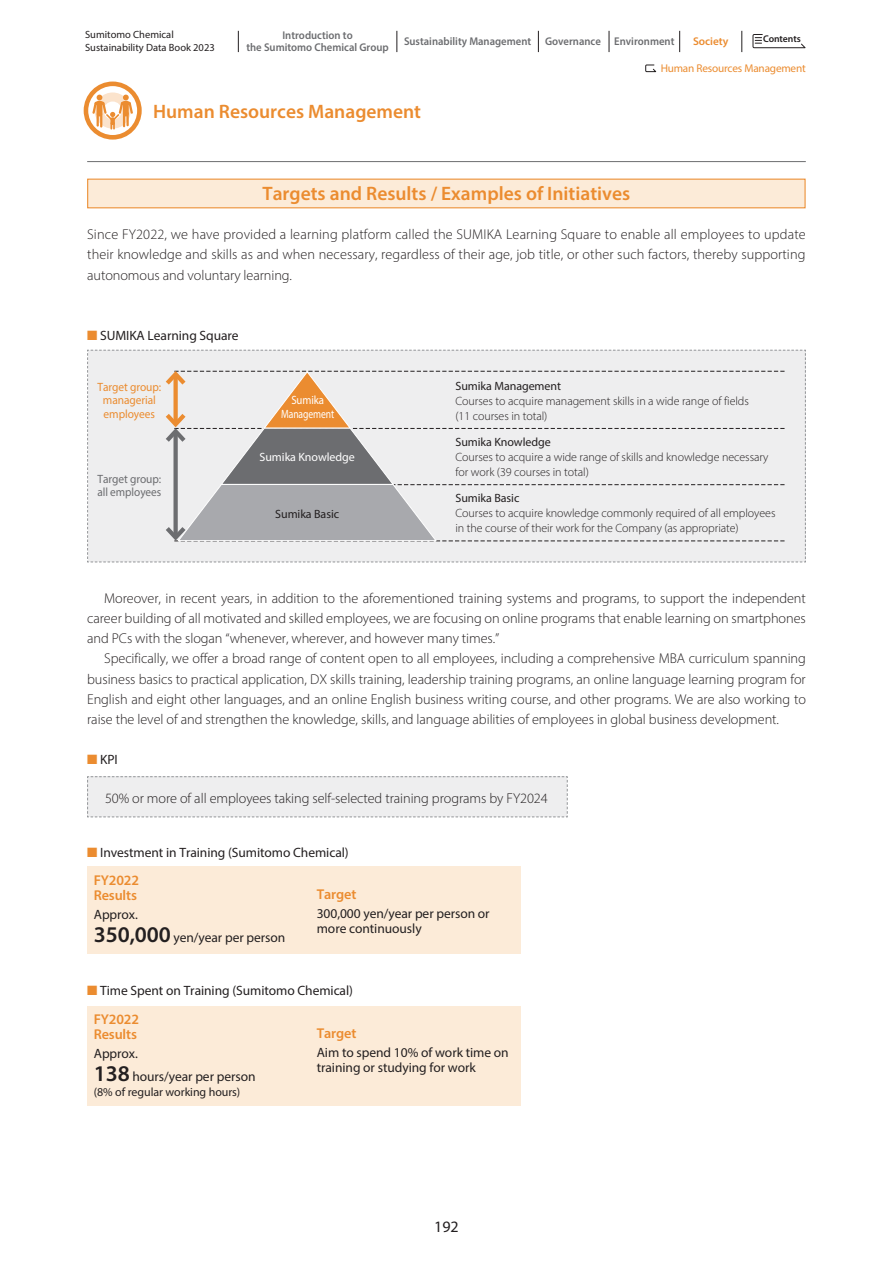
<style>
.page{position:relative;width:893px;height:1263px;background:#fff}
.page>*{position:absolute;margin:0;border:0;box-sizing:border-box;transform-origin:0 0}
.大見出しen{font:600 19.5px "Myriad Pro";color:#eb8c30}
.大タイトルen{font:600 19.5px "Myriad Pro";color:#eb8c30}
.t1{font:15.9px "Myriad Pro";color:#231f20}
.本文en{font:300 14.25px/20.2px "Myriad Pro";letter-spacing:-.005em;color:#231f20;text-align:justify}
.表組_L_en{font:300 14.25px "Myriad Pro";letter-spacing:-.005em;color:#231f20}
.大見出しen-2{font:600 14.25px "Myriad Pro";letter-spacing:-.01em;color:#eb8c30}
.表組_R_en{font:13.5px/15px "Myriad Pro";letter-spacing:-.005em;color:#231f20}
.チャートタイトルen{font:13.5px "Myriad Pro";letter-spacing:-.005em;color:#231f20}
.表組_L_en-2{font:300 12px/15px "Myriad Pro";letter-spacing:-.005em;color:#231f20}
.表組_L_en-3{font:12px "Myriad Pro";letter-spacing:-.005em;color:#231f20}
.表組_R_en-2{font:12px "Myriad Pro";letter-spacing:-.005em;color:#231f20}
.表組_R_en-3{font:12px/13.5px "Myriad Pro";letter-spacing:-.005em;color:#eb8c30;scale:.95 1}
.表組_R_en-4{font:12px/13.5px "Myriad Pro";letter-spacing:-.005em;color:#6c6d70;scale:.95 1}
.表組_R_en-5{font:12px/13.5px "Myriad Pro";letter-spacing:-.005em;color:#fff;text-align:center;scale:.9 1}
.表組_R_en-6{font:12px "Myriad Pro";letter-spacing:-.005em;color:#fff}
.t2{font:600 11.25px/12.8px "Myriad Pro";color:#6c6d70;text-align:center;scale:.95 1}
.インデックス_小en{font:11.25px "Myriad Pro";letter-spacing:-.02em;color:#eb8c30}
.t3{font:600 11.25px "Myriad Pro";color:#eb8c30}
.t4{font:10.5px/12.8px "Myriad Pro";color:#231f20}
.t5{font:600 9.75px "Myriad Pro";letter-spacing:-.01em;color:#231f20}
.s1{color:#eb8c30}
.s2{font-weight:600;font-size:22.5px}
</style>
<div class="page">
<svg style="left:87px;top:350px;width:719px;height:212px;background:#e0dede"></svg>
<svg style="left:87px;top:776px;width:481px;height:42px;background:#ebebec"></svg>
<div style="left:88px;top:179px;width:717px;height:29px;background:#fcebd8"></div>
<div style="left:87px;top:179px;width:719px;height:29px;border:1px solid #eb8c30"></div>
<div style="left:87px;top:867px;width:434px;height:87px;background:#fcebd8"></div>
<div style="left:87px;top:1006px;width:434px;height:100px;background:#fcebd8"></div>
<hr style="left:87px;top:161px;width:719px;height:1px;background:#6c6d70">
<svg style="left:84px;top:82px;width:58px;height:58px"></svg>
<div style="left:88px;top:86px;width:49px;height:49px;background:#fff;border-radius:50%"></div>
<svg style="left:95px;top:92px;width:36px;height:37px"></svg>
<svg style="left:92px;top:95px;width:41px;height:35px"></svg>
<svg style="left:397px;top:31px;width:1px;height:21px"></svg>
<svg style="left:238px;top:31px;width:1px;height:21px"></svg>
<svg style="left:538px;top:31px;width:1px;height:21px"></svg>
<svg style="left:679px;top:31px;width:1px;height:21px"></svg>
<svg style="left:609px;top:31px;width:1px;height:21px"></svg>
<svg style="left:742px;top:31px;width:1px;height:21px"></svg>
<svg style="left:752px;top:34px;width:54px;height:15px"></svg>
<svg style="left:645px;top:64px;width:12px;height:9px"></svg>
<p class="t2" style="left:246px;top:28px;width:151px">Introduction to<br>the Sumitomo Chemical Group</p>
<p class="t5" style="left:763px;top:33px;width:39px">Contents</p>
<p class="t4" style="left:85px;top:28px;width:131px">Sumitomo Chemical<br>Sustainability Data Book 2023</p>
<p class="t2" style="left:404px;top:35px;width:286px">Sustainability Management Governance Environment</p>
<p class="t3" style="left:693px;top:34px;width:37px">Society</p>
<p class="大タイトルen" style="left:153px;top:99px;width:270px">Human Resources Management</p>
<p class="大見出しen" style="left:262px;top:181px;width:369px">Targets and Results / Examples of Initiatives</p>
<p class="インデックス_小en" style="left:661px;top:61px;width:147px">Human Resources Management</p>
<p class="本文en" style="left:87px;top:224px;width:720px">Since FY2022, we have provided a learning platform called the SUMIKA Learning Square to enable all employees to update their knowledge and skills as and when necessary, regardless of their age, job title, or other such factors, thereby supporting autonomous and voluntary learning.</p>
<p class="チャートタイトルen" style="left:87px;top:327px;width:153px"><span class="s1">■</span> SUMIKA Learning Square</p>
<p class="表組_R_en-3" style="left:97px;top:380px;width:69px">Target group:</p>
<p class="表組_R_en-3" style="left:103px;top:393px;width:57px">managerial employees</p>
<p class="表組_R_en-4" style="left:97px;top:472px;width:69px">Target group: all employees</p>
<p class="表組_R_en-5" style="left:281px;top:393px;width:61px">Sumika<br>Management</p>
<p class="表組_R_en-6" style="left:260px;top:450px;width:97px">Sumika Knowledge</p>
<p class="表組_R_en-2" style="left:275px;top:506px;width:65px">Sumika Basic</p>
<p class="表組_L_en-3" style="left:455px;top:378px;width:107px">Sumika Management</p>
<p class="表組_L_en-2" style="left:455px;top:393px;width:295px">Courses to acquire management skills in a wide range of fields (11 courses in total)</p>
<p class="表組_L_en-3" style="left:455px;top:435px;width:97px">Sumika Knowledge</p>
<p class="表組_L_en-2" style="left:455px;top:450px;width:314px">Courses to acquire a wide range of skills and knowledge necessary for work (39 courses in total)</p>
<p class="表組_L_en-3" style="left:455px;top:491px;width:65px">Sumika Basic</p>
<p class="表組_L_en-2" style="left:455px;top:506px;width:321px">Courses to acquire knowledge commonly required of all employees in the course of their work for the Company (as appropriate)</p>
<p class="本文en" style="left:87px;top:588px;width:720px;text-indent:17px">Moreover, in recent years, in addition to the aforementioned training systems and programs, to support the independent career building of all motivated and skilled employees, we are focusing on online programs that enable learning on smartphones and PCs with the slogan “whenever, wherever, and however many times.”</p>
<p class="本文en" style="left:87px;top:648px;width:720px;text-indent:17px">Specifically, we offer a broad range of content open to all employees, including a comprehensive MBA curriculum spanning business basics to practical application, DX skills training, leadership training programs, an online language learning program for English and eight other languages, and an online English business writing course, and other programs. We are also working to raise the level of and strengthen the knowledge, skills, and language abilities of employees in global business development.</p>
<p class="チャートタイトルen" style="left:87px;top:751px;width:32px"><span class="s1">■</span> KPI</p>
<p class="表組_L_en" style="left:105px;top:789px;width:444px">50% or more of all employees taking self-selected training programs by FY2024</p>
<p class="チャートタイトルen" style="left:87px;top:844px;width:263px"><span class="s1">■</span> Investment in Training (Sumitomo Chemical)</p>
<p class="大見出しen-2" style="left:94px;top:871px;width:47px">FY2022</p>
<p class="大見出しen-2" style="left:94px;top:886px;width:45px">Results</p>
<p class="表組_R_en" style="left:94px;top:906px;width:46px">Approx.</p>
<p class="表組_R_en" style="left:94px;top:930px;width:193px"><span class="s2">350,000</span> yen/year per person</p>
<p class="大見出しen-2" style="left:317px;top:885px;width:41px">Target</p>
<p class="表組_R_en" style="left:317px;top:906px;width:174px">300,000 yen/year per person or more continuously</p>
<p class="チャートタイトルen" style="left:87px;top:982px;width:267px"><span class="s1">■</span> Time Spent on Training (Sumitomo Chemical)</p>
<p class="大見出しen-2" style="left:94px;top:1010px;width:47px">FY2022</p>
<p class="大見出しen-2" style="left:94px;top:1025px;width:45px">Results</p>
<p class="表組_R_en" style="left:94px;top:1045px;width:46px">Approx.</p>
<p class="表組_R_en" style="left:94px;top:1069px;width:163px"><span class="s2">138</span> hours/year per person</p>
<p class="表組_R_en-2" style="left:94px;top:1085px;width:148px">(8% of regular working hours)</p>
<p class="大見出しen-2" style="left:317px;top:1024px;width:41px">Target</p>
<p class="表組_R_en" style="left:317px;top:1045px;width:193px">Aim to spend 10% of work time on training or studying for work</p>
<p class="t1" style="left:434px;top:1216px;width:26px">192</p>
</div>
